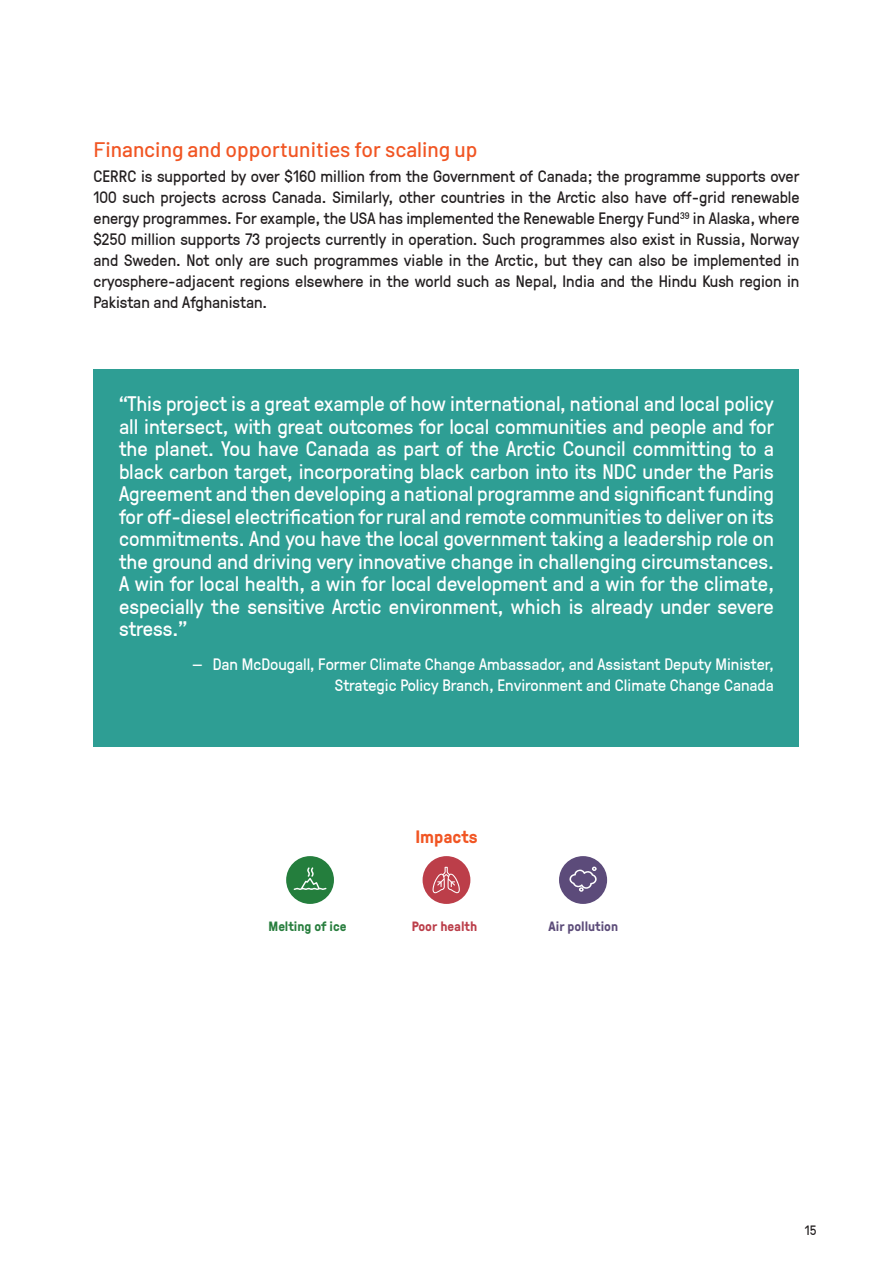
<style>
.page{position:relative;width:893px;height:1263px;background:#fff}
.page>*{position:absolute;margin:0;border:0;box-sizing:border-box;transform-origin:0 0}
.t1{font:21px/22.5px "GT Pressura";color:#fff;text-align:justify}
.t2{font:500 21px "Barlow";color:#f15523}
.t3{font:700 18px "GT Pressura";color:#f15523}
.t4{font:16.5px/21px "GT Pressura";color:#231f20;text-align:justify}
.t5{font:16.5px/21px "GT Pressura";color:#fff;text-align:right}
.t6{font:700 13.5px "GT Pressura";color:#287e3e}
.t7{font:700 13.5px "GT Pressura";color:#5d4d7a}
.t8{font:700 13.5px "GT Pressura";color:#bb3e4a}
.t9{font:13.5px "GT Pressura";color:#231f20}
.s1{font-family:"Work Sans";font-size:18px}
</style>
<div class="page">
<div style="left:94px;top:369px;width:705px;height:377px;background:#2e9e94"></div>
<div style="left:423px;top:856px;width:47px;height:48px;background:#bc3e49;border-radius:50%"></div>
<svg style="left:432px;top:867px;width:28px;height:26px"></svg>
<div style="left:286px;top:856px;width:48px;height:48px;background:#247e3d;border-radius:50%"></div>
<svg style="left:294px;top:867px;width:32px;height:23px"></svg>
<div style="left:559px;top:856px;width:48px;height:48px;background:#5c4b7a;border-radius:50%"></div>
<svg style="left:569px;top:866px;width:28px;height:26px"></svg>
<p class="t2" style="left:94px;top:134px;width:385px">Financing and opportunities for scaling up</p>
<p class="t4" style="left:94px;top:166px;width:707px">CERRC is supported by over $160 million from the Government of Canada; the programme supports over 100 such projects across Canada. Similarly, other countries in the Arctic also have off-grid renewable energy programmes. For example, the USA has implemented the Renewable Energy Fund<sup>39</sup> in Alaska, where $250 million supports 73 projects currently in operation. Such programmes also exist in Russia, Norway and Sweden. Not only are such programmes viable in the Arctic, but they can also be implemented in cryosphere-adjacent regions elsewhere in the world such as Nepal, India and the Hindu Kush region in Pakistan and Afghanistan.</p>
<p class="t1" style="left:119px;top:392px;width:656px">“This project is a great example of how international, national and local policy all intersect, with great outcomes for local communities and people and for the planet. You have Canada as part of the Arctic Council committing to a black carbon target, incorporating black carbon into its NDC under the Paris Agreement and then developing a national programme and significant funding for off-diesel electrification for rural and remote communities to deliver on its commitments. And you have the local government taking a leadership role on the ground and driving very innovative change in challenging circumstances.<br>A win for local health, a win for local development and a win for the climate, especially the sensitive Arctic environment, which is already under severe stress.”</p>
<p class="t5" style="left:191px;top:653px;width:584px"><span class="s1">–</span> Dan McDougall, Former Climate Change Ambassador, and Assistant Deputy Minister,<br>Strategic Policy Branch, Environment and Climate Change Canada</p>
<p class="t3" style="left:415px;top:824px;width:64px">Impacts</p>
<p class="t6" style="left:269px;top:916px;width:79px">Melting of ice</p>
<p class="t8" style="left:412px;top:916px;width:67px">Poor health</p>
<p class="t7" style="left:549px;top:916px;width:71px">Air pollution</p>
<p class="t9" style="left:805px;top:1222px;width:13px">15</p>
</div>
